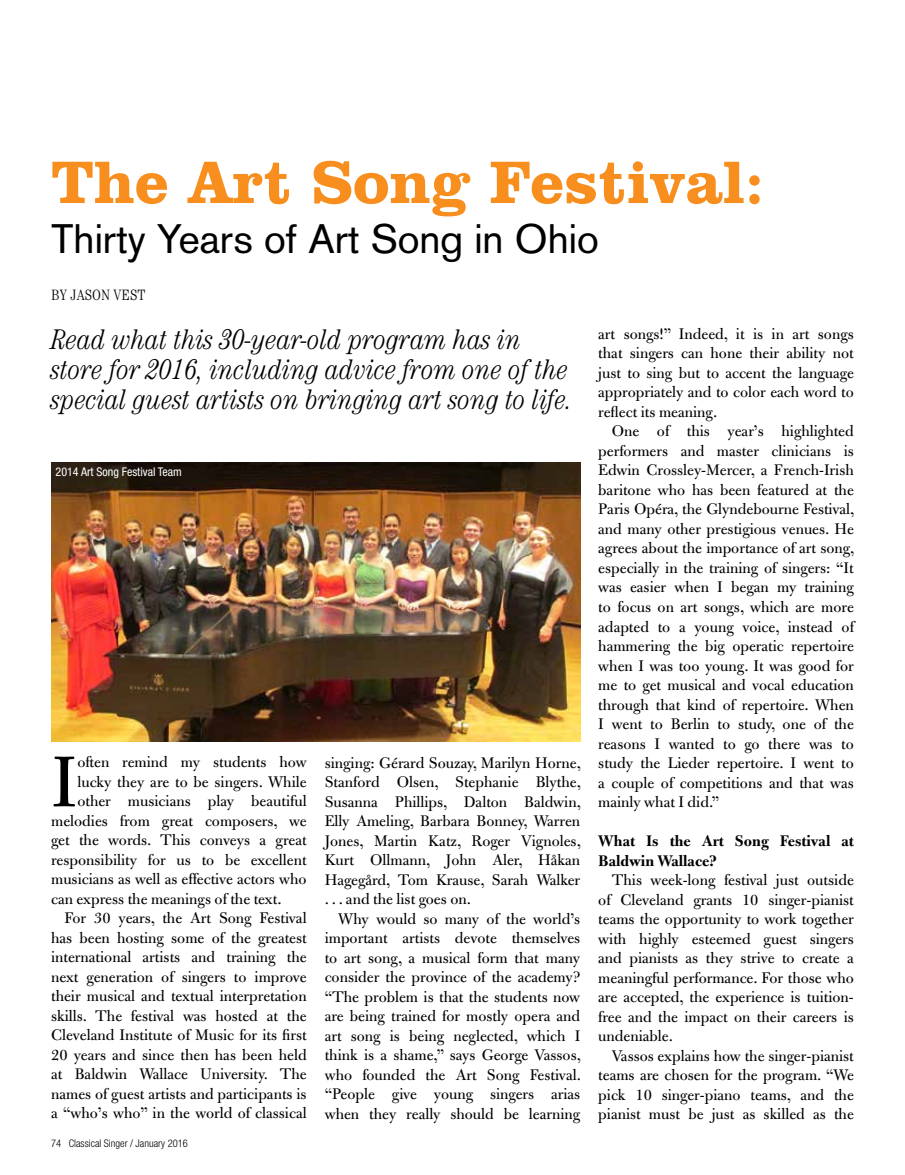
<style>
.page{position:relative;width:905px;height:1175px;background:#fff}
.page>*{position:absolute;margin:0;border:0;box-sizing:border-box;transform-origin:0 0}
.t1{font:77.1px "Bulmer";color:#000}
.t2{font:700 61.5px "Clarendon BT";color:#f78e1e}
.t3{font:40.5px "Akzidenz Grotesk";color:#000}
.t4{font:italic 300 condensed 28.5px/30px "Century";color:#000}
.t5{font:16.5px/19.5px "Bulmer";color:#000;text-align:justify}
.t6{font:700 16.5px/19.5px "Bulmer";color:#000}
.t7{font:300 condensed 15px "Century";color:#000}
.t8{font:condensed 12px "Helvetica Neue";color:#fff}
.t9{font:300 condensed 10.5px "Helvetica Neue";color:#000}
</style>
<div class="page">
<img style="left:51px;top:463px;width:529px;height:278px">
<h2 class="t2" style="left:51px;top:144px;width:714px">The Art Song Festival:</h2>
<h3 class="t3" style="left:51px;top:214px;width:549px">Thirty Years of Art Song in Ohio</h3>
<p class="t7" style="left:51px;top:286px;width:96px">BY JASON VEST</p>
<h3 class="t4" style="left:51px;top:324px;width:523px">Read what this 30-year-old program has in store for 2016, including advice from one of the special guest artists on bringing art song to life.</h3>
<p class="t8" style="left:56px;top:465px;width:128px">2014 Art Song Festival Team</p>
<h1 class="t1" style="left:51px;top:741px;width:28px">I</h1>
<p class="t5" style="left:77px;top:752px;width:231px">often remind my students how</p>
<p class="t5" style="left:77px;top:772px;width:231px">lucky they are to be singers. While</p>
<p class="t5" style="left:77px;top:791px;width:231px">other musicians play beautiful</p>
<p class="t5" style="left:51px;top:811px;width:257px">melodies from great composers, we</p>
<p class="t5" style="left:51px;top:830px;width:257px">get the words. This conveys a great</p>
<p class="t5" style="left:51px;top:850px;width:257px">responsibility for us to be excellent</p>
<p class="t5" style="left:51px;top:869px;width:257px">musicians as well as effective actors who</p>
<p class="t5" style="left:51px;top:889px;width:232px">can express the meanings of the text.</p>
<p class="t5" style="left:65px;top:908px;width:243px">For 30 years, the Art Song Festival</p>
<p class="t5" style="left:51px;top:928px;width:257px">has been hosting some of the greatest</p>
<p class="t5" style="left:51px;top:947px;width:257px">international artists and training the</p>
<p class="t5" style="left:51px;top:967px;width:257px">next generation of singers to improve</p>
<p class="t5" style="left:51px;top:986px;width:257px">their musical and textual interpretation</p>
<p class="t5" style="left:51px;top:1006px;width:257px">skills. The festival was hosted at the</p>
<p class="t5" style="left:51px;top:1025px;width:257px">Cleveland Institute of Music for its first</p>
<p class="t5" style="left:51px;top:1045px;width:257px">20 years and since then has been held</p>
<p class="t5" style="left:51px;top:1064px;width:257px">at Baldwin Wallace University. The</p>
<p class="t5" style="left:51px;top:1084px;width:257px">names of guest artists and participants is</p>
<p class="t5" style="left:51px;top:1103px;width:257px">a “who’s who” in the world of classical</p>
<p class="t9" style="left:51px;top:1137px;width:138px">74 Classical Singer / January 2016</p>
<p class="t5" style="left:325px;top:753px;width:258px">singing: Gérard Souzay, Marilyn Horne, Stanford Olsen, Stephanie Blythe, Susanna Phillips, Dalton Baldwin, Elly Ameling, Barbara Bonney, Warren Jones, Martin Katz, Roger Vignoles, Kurt Ollmann, John Aler, Håkan Hagegård, Tom Krause, Sarah Walker . . . and the list goes on.</p>
<p class="t5" style="left:325px;top:909px;width:258px;text-indent:13px">Why would so many of the world’s important artists devote themselves to art song, a musical form that many consider the province of the academy? “The problem is that the students now are being trained for mostly opera and art song is being neglected, which I think is a shame,” says George Vassos, who founded the Art Song Festival. “People give young singers arias when they really should be learning</p>
<p class="t5" style="left:598px;top:324px;width:257px">art songs!” Indeed, it is in art songs that singers can hone their ability not just to sing but to accent the language appropriately and to color each word to reflect its meaning.</p>
<p class="t5" style="left:598px;top:422px;width:258px;text-indent:13px">One of this year’s highlighted performers and master clinicians is Edwin Crossley-Mercer, a French-Irish baritone who has been featured at the Paris Opéra, the Glyndebourne Festival, and many other prestigious venues. He agrees about the importance of art song, especially in the training of singers: “It was easier when I began my training to focus on art songs, which are more adapted to a young voice, instead of hammering the big operatic repertoire when I was too young. It was good for me to get musical and vocal education through that kind of repertoire. When I went to Berlin to study, one of the reasons I wanted to go there was to study the Lieder repertoire. I went to a couple of competitions and that was mainly what I did.”</p>
<p class="t6" style="left:598px;top:831px;width:257px">What Is the Art Song Festival at<br>Baldwin Wallace?</p>
<p class="t5" style="left:598px;top:870px;width:257px;text-indent:13px">This week-long festival just outside of Cleveland grants 10 singer-pianist teams the opportunity to work together with highly esteemed guest singers and pianists as they strive to create a meaningful performance. For those who are accepted, the experience is tuition&shy;free and the impact on their careers is undeniable.</p>
<p class="t5" style="left:598px;top:1046px;width:257px;text-indent:13px">Vassos explains how the singer-pianist teams are chosen for the program. “We pick 10 singer-piano teams, and the pianist must be just as skilled as the</p>
</div>
